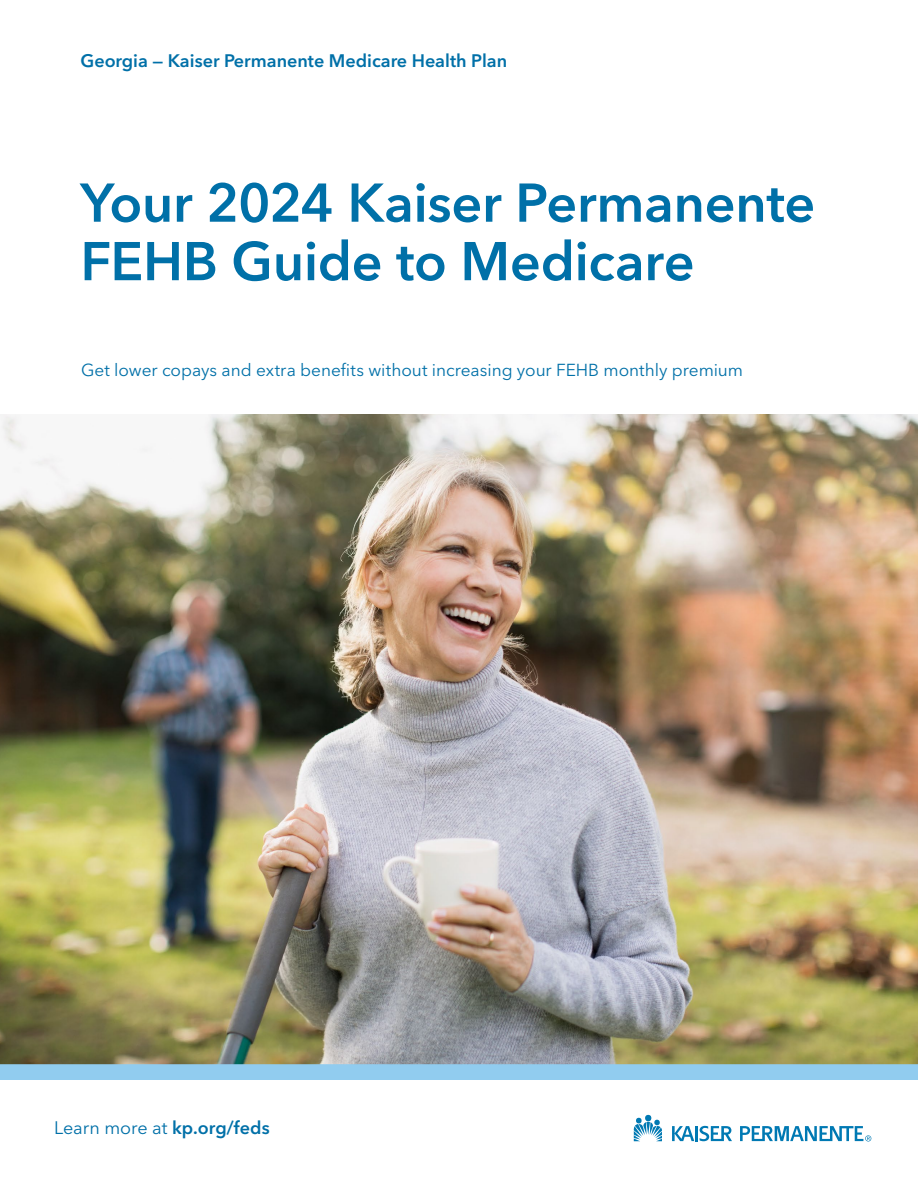
<style>
.page{position:relative;width:918px;height:1188px;background:#fff}
.page>*{position:absolute;margin:0;border:0;box-sizing:border-box;transform-origin:0 0}
.t1{font:600 54px/58.5px "Avenir Next LT Pro";letter-spacing:-.005em;color:#0070a8}
.REGION{font:600 18px "Avenir Next LT Pro";color:#0070a8}
.t2{font:18px "Avenir Next LT Pro";letter-spacing:-.005em;color:#0070a8}
.SUB-SUB-TITLE_CVR{font:17.25px "Avenir Next LT Pro";color:#0070a8}
.s1{font-weight:600}
</style>
<div class="page">
<svg style="left:634px;top:1115px;width:28px;height:26px"></svg>
<hr style="left:695px;top:1126px;width:3px;height:15px;background:#0079b3">
<svg style="left:672px;top:1126px;width:22px;height:15px"></svg>
<svg style="left:700px;top:1126px;width:32px;height:15px"></svg>
<svg style="left:740px;top:1126px;width:131px;height:16px"></svg>
<img style="left:0;top:414px;width:918px;height:650px">
<div style="left:0;top:1068px;width:918px;height:12px;background:#91ccef"></div>
<div style="left:0;top:1064px;width:918px;height:12px;background:#91ccef"></div>
<p class="REGION" style="left:80px;top:50px;width:428px">Georgia — Kaiser Permanente Medicare Health Plan</p>
<p class="t1" style="left:80px;top:173px;width:736px">Your 2024 Kaiser Permanente<br>FEHB Guide to Medicare</p>
<p class="SUB-SUB-TITLE_CVR" style="left:81px;top:360px;width:664px">Get lower copays and extra benefits without increasing your FEHB monthly premium</p>
<p class="t2" style="left:54px;top:1117px;width:217px">Learn more at <span class="s1">kp.org/feds</span></p>
</div>
